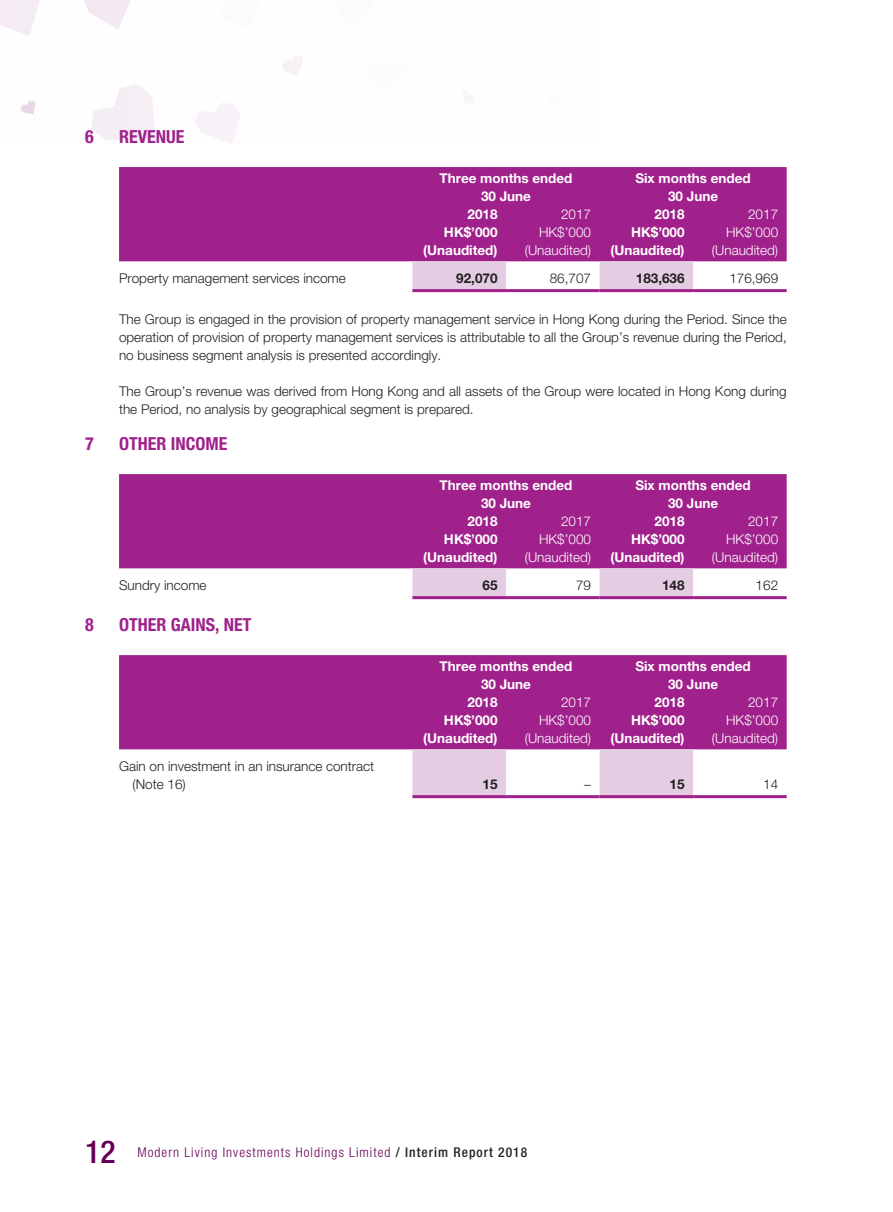
<style>
.page{position:relative;width:893px;height:1212px;background:#fff}
.page>*{position:absolute;margin:0;border:0;box-sizing:border-box;transform-origin:0 0}
.t1{font:500 condensed 31.5px "Helvetica Neue LT Std";color:#660057}
._01_H1{font:700 condensed 18px "Helvetica Neue LT Std";color:#a0218c}
._00_txt{font:300 13.5px/18px "Helvetica Neue LT Std";color:#231f20;text-align:justify}
._50_Table_txt{font:700 13.5px "Helvetica Neue LT Std";color:#fff}
._50_Table_txt-2{font:300 13.5px "Helvetica Neue LT Std";color:#fff}
._50_Table_txt-3{font:300 13.5px/18px "Helvetica Neue LT Std";color:#231f20}
.t2{font:300 condensed 13.5px "Helvetica Neue LT Std";letter-spacing:.075em;color:#660057}
._50_Table_txt-4{font:700 13.5px "Helvetica Neue LT Std";color:#231f20}
.s1{font-weight:500;color:#231f20}
</style>
<div class="page">
<img style="left:0;top:0;width:468px;height:143px">
<div style="left:119px;top:167px;width:668px;height:94px;background:#a0218c"></div>
<svg style="left:412px;top:261px;width:281px;height:28px"></svg>
<hr style="left:412px;top:289px;width:94px;height:3px;background:#a0218c">
<hr style="left:506px;top:289px;width:94px;height:3px;background:#a0218c">
<hr style="left:600px;top:289px;width:93px;height:3px;background:#a0218c">
<hr style="left:693px;top:289px;width:94px;height:3px;background:#a0218c">
<div style="left:119px;top:474px;width:668px;height:94px;background:#a0218c"></div>
<svg style="left:412px;top:568px;width:281px;height:28px"></svg>
<hr style="left:412px;top:596px;width:94px;height:3px;background:#a0218c">
<hr style="left:506px;top:596px;width:94px;height:3px;background:#a0218c">
<hr style="left:600px;top:596px;width:93px;height:3px;background:#a0218c">
<hr style="left:693px;top:596px;width:94px;height:3px;background:#a0218c">
<div style="left:119px;top:655px;width:668px;height:94px;background:#a0218c"></div>
<svg style="left:412px;top:749px;width:281px;height:46px"></svg>
<hr style="left:412px;top:795px;width:94px;height:3px;background:#a0218c">
<hr style="left:506px;top:795px;width:94px;height:3px;background:#a0218c">
<hr style="left:600px;top:795px;width:93px;height:3px;background:#a0218c">
<hr style="left:693px;top:795px;width:94px;height:3px;background:#a0218c">
<p class="_01_H1" style="left:85px;top:125px;width:10px">6</p>
<p class="_01_H1" style="left:119px;top:125px;width:67px">REVENUE</p>
<p class="_50_Table_txt" style="left:439px;top:170px;width:135px">Three months ended</p>
<p class="_50_Table_txt" style="left:481px;top:188px;width:52px">30 June</p>
<p class="_50_Table_txt" style="left:635px;top:170px;width:117px">Six months ended</p>
<p class="_50_Table_txt" style="left:668px;top:188px;width:52px">30 June</p>
<p class="_50_Table_txt" style="left:467px;top:206px;width:32px">2018</p>
<p class="_50_Table_txt-2" style="left:561px;top:206px;width:32px">2017</p>
<p class="_50_Table_txt" style="left:655px;top:206px;width:32px">2018</p>
<p class="_50_Table_txt-2" style="left:748px;top:206px;width:32px">2017</p>
<p class="_50_Table_txt" style="left:444px;top:224px;width:55px">HK$’000</p>
<p class="_50_Table_txt-2" style="left:539px;top:224px;width:54px">HK$’000</p>
<p class="_50_Table_txt" style="left:631px;top:224px;width:55px">HK$’000</p>
<p class="_50_Table_txt-2" style="left:726px;top:224px;width:54px">HK$’000</p>
<p class="_50_Table_txt" style="left:423px;top:242px;width:76px">(Unaudited)</p>
<p class="_50_Table_txt-2" style="left:525px;top:242px;width:68px">(Unaudited)</p>
<p class="_50_Table_txt" style="left:610px;top:242px;width:76px">(Unaudited)</p>
<p class="_50_Table_txt-2" style="left:712px;top:242px;width:68px">(Unaudited)</p>
<p class="_50_Table_txt-3" style="left:119px;top:269px;width:228px">Property management services income</p>
<p class="_50_Table_txt-4" style="left:456px;top:270px;width:43px">92,070</p>
<p class="_50_Table_txt-3" style="left:550px;top:269px;width:43px">86,707</p>
<p class="_50_Table_txt-4" style="left:636px;top:270px;width:50px">183,636</p>
<p class="_50_Table_txt-3" style="left:729px;top:269px;width:50px">176,969</p>
<p class="_00_txt" style="left:119px;top:309px;width:669px">The Group is engaged in the provision of property management service in Hong Kong during the Period. Since the operation of provision of property management services is attributable to all the Group’s revenue during the Period, no business segment analysis is presented accordingly.</p>
<p class="_00_txt" style="left:119px;top:381px;width:669px">The Group’s revenue was derived from Hong Kong and all assets of the Group were located in Hong Kong during the Period, no analysis by geographical segment is prepared.</p>
<p class="_01_H1" style="left:85px;top:432px;width:10px">7</p>
<p class="_01_H1" style="left:119px;top:432px;width:110px">OTHER INCOME</p>
<p class="_50_Table_txt" style="left:439px;top:477px;width:135px">Three months ended</p>
<p class="_50_Table_txt" style="left:481px;top:495px;width:52px">30 June</p>
<p class="_50_Table_txt" style="left:635px;top:477px;width:117px">Six months ended</p>
<p class="_50_Table_txt" style="left:668px;top:495px;width:52px">30 June</p>
<p class="_50_Table_txt" style="left:467px;top:513px;width:32px">2018</p>
<p class="_50_Table_txt-2" style="left:561px;top:513px;width:32px">2017</p>
<p class="_50_Table_txt" style="left:655px;top:513px;width:32px">2018</p>
<p class="_50_Table_txt-2" style="left:748px;top:513px;width:32px">2017</p>
<p class="_50_Table_txt" style="left:444px;top:531px;width:55px">HK$’000</p>
<p class="_50_Table_txt-2" style="left:539px;top:531px;width:54px">HK$’000</p>
<p class="_50_Table_txt" style="left:631px;top:531px;width:55px">HK$’000</p>
<p class="_50_Table_txt-2" style="left:726px;top:531px;width:54px">HK$’000</p>
<p class="_50_Table_txt" style="left:423px;top:549px;width:76px">(Unaudited)</p>
<p class="_50_Table_txt-2" style="left:525px;top:549px;width:68px">(Unaudited)</p>
<p class="_50_Table_txt" style="left:610px;top:549px;width:76px">(Unaudited)</p>
<p class="_50_Table_txt-2" style="left:712px;top:549px;width:68px">(Unaudited)</p>
<p class="_50_Table_txt-3" style="left:119px;top:576px;width:89px">Sundry income</p>
<p class="_50_Table_txt-4" style="left:482px;top:577px;width:17px">65</p>
<p class="_50_Table_txt-3" style="left:576px;top:576px;width:17px">79</p>
<p class="_50_Table_txt-4" style="left:662px;top:577px;width:24px">148</p>
<p class="_50_Table_txt-3" style="left:756px;top:576px;width:24px">162</p>
<p class="_01_H1" style="left:85px;top:613px;width:10px">8</p>
<p class="_01_H1" style="left:119px;top:613px;width:134px">OTHER GAINS, NET</p>
<p class="_50_Table_txt-3" style="left:133px;top:757px;width:243px;text-indent:-14px">Gain on investment in an insurance contract (Note 16)</p>
<p class="_50_Table_txt" style="left:439px;top:658px;width:135px">Three months ended</p>
<p class="_50_Table_txt" style="left:481px;top:676px;width:52px">30 June</p>
<p class="_50_Table_txt" style="left:635px;top:658px;width:117px">Six months ended</p>
<p class="_50_Table_txt" style="left:668px;top:676px;width:52px">30 June</p>
<p class="_50_Table_txt" style="left:467px;top:694px;width:32px">2018</p>
<p class="_50_Table_txt-2" style="left:561px;top:694px;width:32px">2017</p>
<p class="_50_Table_txt" style="left:655px;top:694px;width:32px">2018</p>
<p class="_50_Table_txt-2" style="left:748px;top:694px;width:32px">2017</p>
<p class="_50_Table_txt" style="left:444px;top:712px;width:55px">HK$’000</p>
<p class="_50_Table_txt-2" style="left:539px;top:712px;width:54px">HK$’000</p>
<p class="_50_Table_txt" style="left:631px;top:712px;width:55px">HK$’000</p>
<p class="_50_Table_txt-2" style="left:726px;top:712px;width:54px">HK$’000</p>
<p class="_50_Table_txt" style="left:423px;top:730px;width:76px">(Unaudited)</p>
<p class="_50_Table_txt-2" style="left:525px;top:730px;width:68px">(Unaudited)</p>
<p class="_50_Table_txt" style="left:610px;top:730px;width:76px">(Unaudited)</p>
<p class="_50_Table_txt-2" style="left:712px;top:730px;width:68px">(Unaudited)</p>
<p class="_50_Table_txt-4" style="left:482px;top:776px;width:17px">15</p>
<p class="_50_Table_txt-3" style="left:584px;top:775px;width:8px">–</p>
<p class="_50_Table_txt-4" style="left:670px;top:776px;width:17px">15</p>
<p class="_50_Table_txt-3" style="left:763px;top:775px;width:17px">14</p>
<h1 class="t1" style="left:85px;top:1133px;width:32px">12</h1>
<p class="t2" style="left:137px;top:1145px;width:391px">Modern Living Investments Holdings Limited <span class="s1">/ Interim Report 2018</span></p>
</div>
